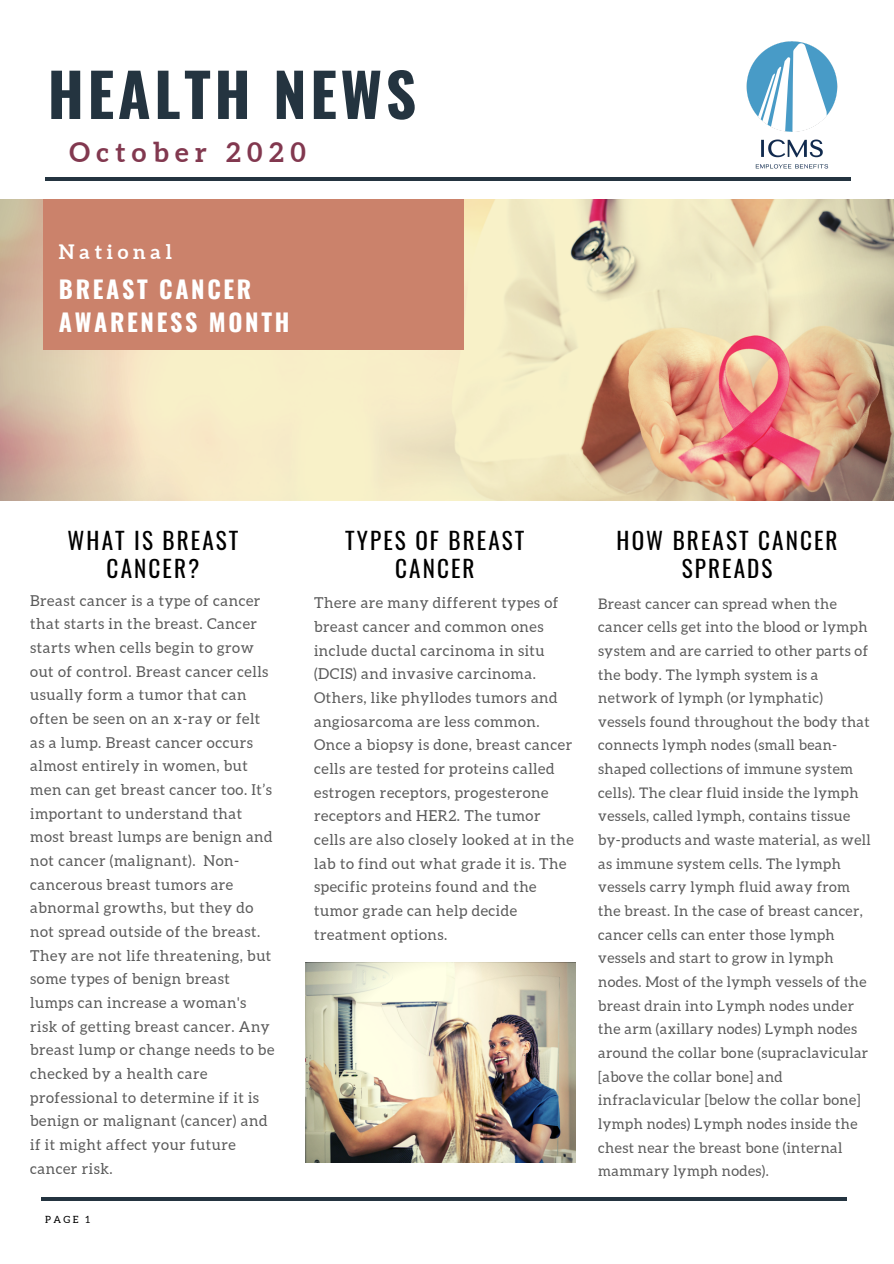
<style>
.page{position:relative;width:894px;height:1264px;background:#fff}
.page>*{position:absolute;margin:0;border:0;box-sizing:border-box;transform-origin:0 0}
.t1{font:700 59.55px "Oswald";letter-spacing:.06em;color:#243440}
.t2{font:700 27px "Aleo";letter-spacing:.24em;color:#82384f}
.t3{font:700 24px/33.8px "Oswald";letter-spacing:.11em;color:#fff}
.t4{font:23.25px/28.2px "Oswald";letter-spacing:.09em;color:#000;text-align:center}
.t5{font:700 19.8px "Aleo";letter-spacing:.24em;color:#fff}
.t6{font:15px/23.7px "Aleo";letter-spacing:.035em;color:#000}
.t7{font:14.55px/23.7px "Aleo";letter-spacing:.025em;color:#000}
.t8{font:9.9px "Aleo";color:#000}
</style>
<div class="page">
<hr style="left:45px;top:177px;width:805px;height:4px;background:#243440">
<svg style="left:0;top:199px;width:893px;height:301px"></svg>
<div style="left:44px;top:200px;width:420px;height:149px;background:#cb826b"></div>
<img style="left:306px;top:962px;width:269px;height:200px">
<hr style="left:41px;top:1197px;width:805px;height:3px;background:#243440">
<img style="left:746px;top:41px;width:91px;height:128px">
<h1 class="t1" style="left:48px;top:48px;width:370px">HEALTH NEWS</h1>
<h2 class="t2" style="left:69px;top:136px;width:238px">October 2020</h2>
<h3 class="t5" style="left:59px;top:240px;width:114px">National</h3>
<h3 class="t3" style="left:59px;top:271px;width:232px">BREAST CANCER<br>AWARENESS MONTH</h3>
<h3 class="t4" style="left:68px;top:525px;width:172px">WHAT IS BREAST<br>CANCER?</h3>
<h3 class="t4" style="left:345px;top:525px;width:181px">TYPES OF BREAST<br>CANCER</h3>
<p class="t6" style="left:314px;top:591px;width:261px">There are many different types of breast cancer and common ones include ductal carcinoma in situ (DCIS) and invasive carcinoma.<br>Others, like phyllodes tumors and angiosarcoma are less common.<br>Once a biopsy is done, breast cancer cells are tested for proteins called estrogen receptors, progesterone receptors and HER2. The tumor cells are also closely looked at in the lab to find out what grade it is. The specific proteins found and the tumor grade can help decide treatment options.</p>
<h3 class="t4" style="left:616px;top:525px;width:222px">HOW BREAST CANCER<br>SPREADS</h3>
<p class="t6" style="left:30px;top:588px;width:245px">Breast cancer is a type of cancer that starts in the breast. Cancer starts when cells begin to grow out of control. Breast cancer cells usually form a tumor that can often be seen on an x-ray or felt as a lump. Breast cancer occurs almost entirely in women, but men can get breast cancer too. It’s important to understand that most breast lumps are benign and not cancer (malignant). Non&shy;cancerous breast tumors are abnormal growths, but they do not spread outside of the breast.<br>They are not life threatening, but some types of benign breast lumps can increase a woman's risk of getting breast cancer. Any breast lump or change needs to be checked by a health care professional to determine if it is benign or malignant (cancer) and if it might affect your future cancer risk.</p>
<p class="t7" style="left:598px;top:591px;width:274px">Breast cancer can spread when the cancer cells get into the blood or lymph system and are carried to other parts of the body. The lymph system is a network of lymph (or lymphatic) vessels found throughout the body that connects lymph nodes (small bean&shy;shaped collections of immune system cells). The clear fluid inside the lymph vessels, called lymph, contains tissue by-products and waste material, as well as immune system cells. The lymph vessels carry lymph fluid away from the breast. In the case of breast cancer, cancer cells can enter those lymph vessels and start to grow in lymph nodes. Most of the lymph vessels of the breast drain into Lymph nodes under the arm (axillary nodes) Lymph nodes around the collar bone (supraclavicular [above the collar bone] and infraclavicular [below the collar bone] lymph nodes) Lymph nodes inside the chest near the breast bone (internal mammary lymph nodes).</p>
<p class="t8" style="left:45px;top:1213px;width:46px">PAGE 1</p>
</div>
